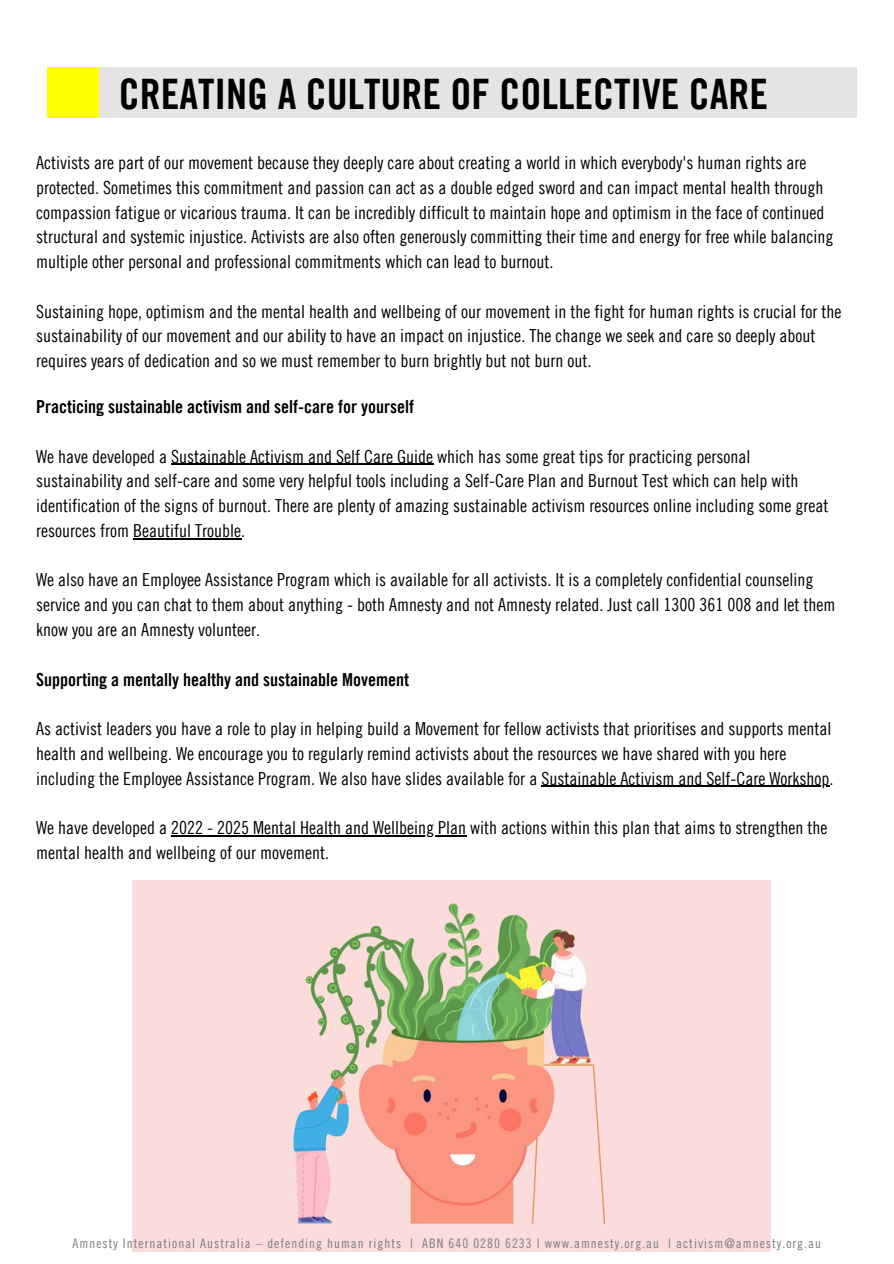
<style>
.page{position:relative;width:894px;height:1264px;background:#fff}
.page>*{position:absolute;margin:0;border:0;box-sizing:border-box;transform-origin:0 0}
.t1{font:42px "Amnesty Trade Gothic Bd Cn 20";color:#000}
.t2{font:18px/24.8px "Amnesty Trade Gothic Cn 18";color:#000}
.t3{font:18px "Amnesty Trade Gothic Bd Cn 20";color:#000}
.t4{font:13.2px "Amnesty Trade Gothic Cn 18";letter-spacing:.08em;color:#7a7d81}
</style>
<div class="page">
<div style="left:98px;top:67px;width:758px;height:50px;background:#e4e4e4"></div>
<div style="left:47px;top:67px;width:51px;height:50px;background:#ff0"></div>
<img style="left:132px;top:880px;width:638px;height:371px">
<hr style="left:171px;top:464px;width:262px;height:1px;background:#000">
<hr style="left:133px;top:538px;width:108px;height:1px;background:#000">
<hr style="left:541px;top:785px;width:288px;height:1px;background:#000">
<hr style="left:171px;top:835px;width:295px;height:1px;background:#000">
<h1 class="t1" style="left:119px;top:68px;width:650px">CREATING A CULTURE OF COLLECTIVE CARE</h1>
<h3 class="t2" style="left:36px;top:150px;width:798px">Activists are part of our movement because they deeply care about creating a world in which everybody's human rights are protected. Sometimes this commitment and passion can act as a double edged sword and can impact mental health through compassion fatigue or vicarious trauma. It can be incredibly difficult to maintain hope and optimism in the face of continued structural and systemic injustice. Activists are also often generously committing their time and energy for free while balancing multiple other personal and professional commitments which can lead to burnout.</h3>
<h2 class="t2" style="left:36px;top:298px;width:806px">Sustaining hope, optimism and the mental health and wellbeing of our movement in the fight for human rights is crucial for the sustainability of our movement and our ability to have an impact on injustice. The change we seek and care so deeply about requires years of dedication and so we must remember to burn brightly but not burn out.</h2>
<h3 class="t3" style="left:36px;top:395px;width:379px">Practicing sustainable activism and self-care for yourself</h3>
<h3 class="t2" style="left:36px;top:443px;width:793px">We have developed a Sustainable Activism and Self Care Guide which has some great tips for practicing personal sustainability and self-care and some very helpful tools including a Self-Care Plan and Burnout Test which can help with identification of the signs of burnout. There are plenty of amazing sustainable activism resources online including some great resources from Beautiful Trouble.</h3>
<h2 class="t2" style="left:36px;top:567px;width:800px">We also have an Employee Assistance Program which is available for all activists. It is a completely confidential counseling service and you can chat to them about anything - both Amnesty and not Amnesty related. Just call 1300 361 008 and let them know you are an Amnesty volunteer.</h2>
<h3 class="t3" style="left:36px;top:668px;width:374px">Supporting a mentally healthy and sustainable Movement</h3>
<h3 class="t2" style="left:36px;top:716px;width:798px">As activist leaders you have a role to play in helping build a Movement for fellow activists that prioritises and supports mental health and wellbeing. We encourage you to regularly remind activists about the resources we have shared with you here including the Employee Assistance Program. We also have slides available for a Sustainable Activism and Self-Care Workshop.</h3>
<p class="t2" style="left:36px;top:815px;width:792px">We have developed a 2022 - 2025 Mental Health and Wellbeing Plan with actions within this plan that aims to strengthen the</p>
<p class="t2" style="left:36px;top:839px;width:294px">mental health and wellbeing of our movement.</p>
<p class="t4" style="left:73px;top:1234px;width:749px">Amnesty International Australia – defending human rights | ABN 640 0280 6233 | www.amnesty.org.au | activism@amnesty.org.au</p>
</div>
